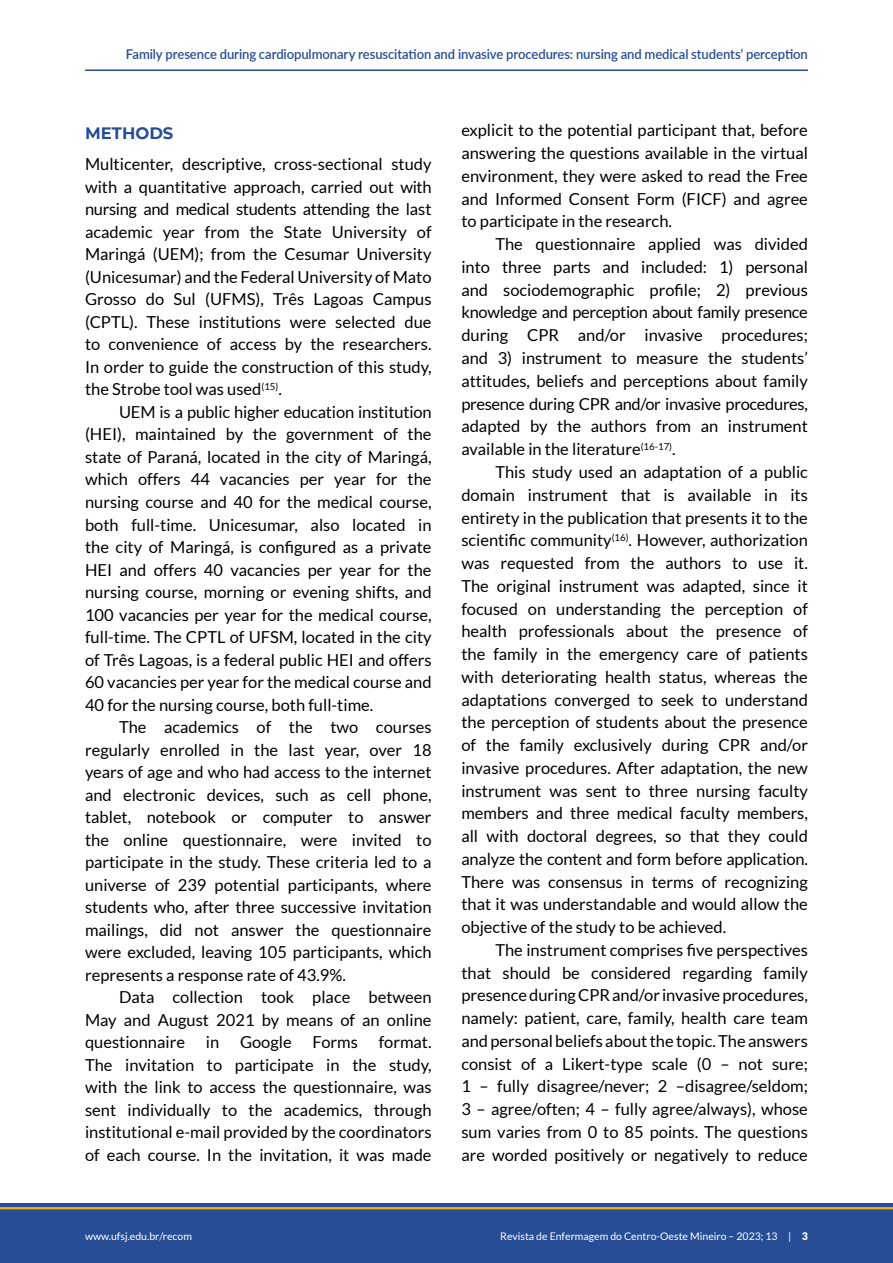
<style>
.page{position:relative;width:893px;height:1263px;background:#fff}
.page>*{position:absolute;margin:0;border:0;box-sizing:border-box;transform-origin:0 0}
.t1{font:16.5px/22.8px "Lato";color:#000;text-align:justify}
.t2{font:700 16.5px "Montserrat";color:#274d95}
.t3{font:600 13.5px "Lato";letter-spacing:-.01em;color:#274d95}
.t4{font:10.5px "Lato";color:#fff}
.s1{font-weight:900}
</style>
<div class="page">
<div style="left:0;top:1203px;width:893px;height:60px;background:#274d95"></div>
<hr style="left:0;top:1207px;width:893px;height:2px;background:#ffb011">
<hr style="left:85px;top:69px;width:723px;height:2px;background:#274d95">
<p class="t3" style="left:126px;top:44px;width:684px">Family presence during cardiopulmonary resuscitation and invasive procedures: nursing and medical students’ perception</p>
<p class="t2" style="left:85px;top:122px;width:90px">METHODS</p>
<p class="t1" style="left:85px;top:153px;width:348px">Multicenter, descriptive, cross-sectional study with a quantitative approach, carried out with nursing and medical students attending the last academic year from the State University of Maringá (UEM); from the Cesumar University (Unicesumar) and the Federal University of Mato Grosso do Sul (UFMS), Três Lagoas Campus (CPTL). These institutions were selected due to convenience of access by the researchers.<br>In order to guide the construction of this study, the Strobe tool was used<sup>(15)</sup>.</p>
<p class="t1" style="left:85px;top:401px;width:348px;text-indent:34px">UEM is a public higher education institution (HEI), maintained by the government of the state of Paraná, located in the city of Maringá, which offers 44 vacancies per year for the nursing course and 40 for the medical course, both full-time. Unicesumar, also located in the city of Maringá, is configured as a private HEI and offers 40 vacancies per year for the nursing course, morning or evening shifts, and 100 vacancies per year for the medical course, full-time. The CPTL of UFSM, located in the city of Três Lagoas, is a federal public HEI and offers 60 vacancies per year for the medical course and 40 for the nursing course, both full-time.</p>
<p class="t1" style="left:85px;top:716px;width:348px;text-indent:34px">The academics of the two courses regularly enrolled in the last year, over 18 years of age and who had access to the internet and electronic devices, such as cell phone, tablet, notebook or computer to answer the online questionnaire, were invited to participate in the study. These criteria led to a universe of 239 potential participants, where students who, after three successive invitation mailings, did not answer the questionnaire were excluded, leaving 105 participants, which represents a response rate of 43.9%.</p>
<p class="t1" style="left:85px;top:986px;width:348px;text-indent:34px">Data collection took place between May and August 2021 by means of an online questionnaire</p>
<p class="t1" style="left:206px;top:1031px;width:15px">in</p>
<p class="t1" style="left:240px;top:1031px;width:53px">Google</p>
<p class="t1" style="left:313px;top:1031px;width:47px">Forms</p>
<p class="t1" style="left:85px;top:1031px;width:348px;text-indent:294px">format.<br>The invitation to participate in the study, with the link to access the questionnaire, was sent individually to the academics, through institutional e-mail provided by the coordinators of each course. In the invitation, it was made</p>
<p class="t1" style="left:461px;top:119px;width:348px">explicit to the potential participant that, before answering the questions available in the virtual environment, they were asked to read the Free and Informed Consent Form (FICF) and agree to participate in the research.</p>
<p class="t1" style="left:461px;top:233px;width:348px;text-indent:34px">The questionnaire applied was divided into three parts and included: 1) personal and sociodemographic profile; 2) previous knowledge and perception about family presence during CPR and/or invasive procedures; and 3) instrument to measure the students’ attitudes, beliefs and perceptions about family presence during CPR and/or invasive procedures, adapted by the authors from an instrument available in the literature<sup>(16-17)</sup>.</p>
<p class="t1" style="left:461px;top:461px;width:348px;text-indent:34px">This study used an adaptation of a public domain instrument that is available in its entirety in the publication that presents it to the scientific community<sup>(16)</sup>. However, authorization was requested from the authors to use it.<br>The original instrument was adapted, since it focused on understanding the perception of health professionals about the presence of the family in the emergency care of patients with deteriorating health status, whereas the adaptations converged to seek to understand the perception of students about the presence of the family exclusively during CPR and/or invasive procedures. After adaptation, the new instrument was sent to three nursing faculty members and three medical faculty members, all with doctoral degrees, so that they could analyze the content and form before application.<br>There was consensus in terms of recognizing that it was understandable and would allow the objective of the study to be achieved.</p>
<p class="t1" style="left:461px;top:938px;width:348px;text-indent:34px">The instrument comprises five perspectives that should be considered regarding family presence during CPR and/or invasive procedures, namely: patient, care, family, health care team and personal beliefs about the topic. The answers consist of a Likert-type scale (0 – not sure; 1 – fully disagree/never; 2 –disagree/seldom; 3 – agree/often; 4 – fully agree/always), whose sum varies from 0 to 85 points. The questions are worded positively or negatively to reduce</p>
<p class="t4" style="left:85px;top:1230px;width:108px">www.ufsj.edu.br/recom</p>
<p class="t4" style="left:500px;top:1230px;width:309px">Revista de Enfermagem do Centro-Oeste Mineiro – 2023; 13 | <span class="s1">3</span></p>
</div>
